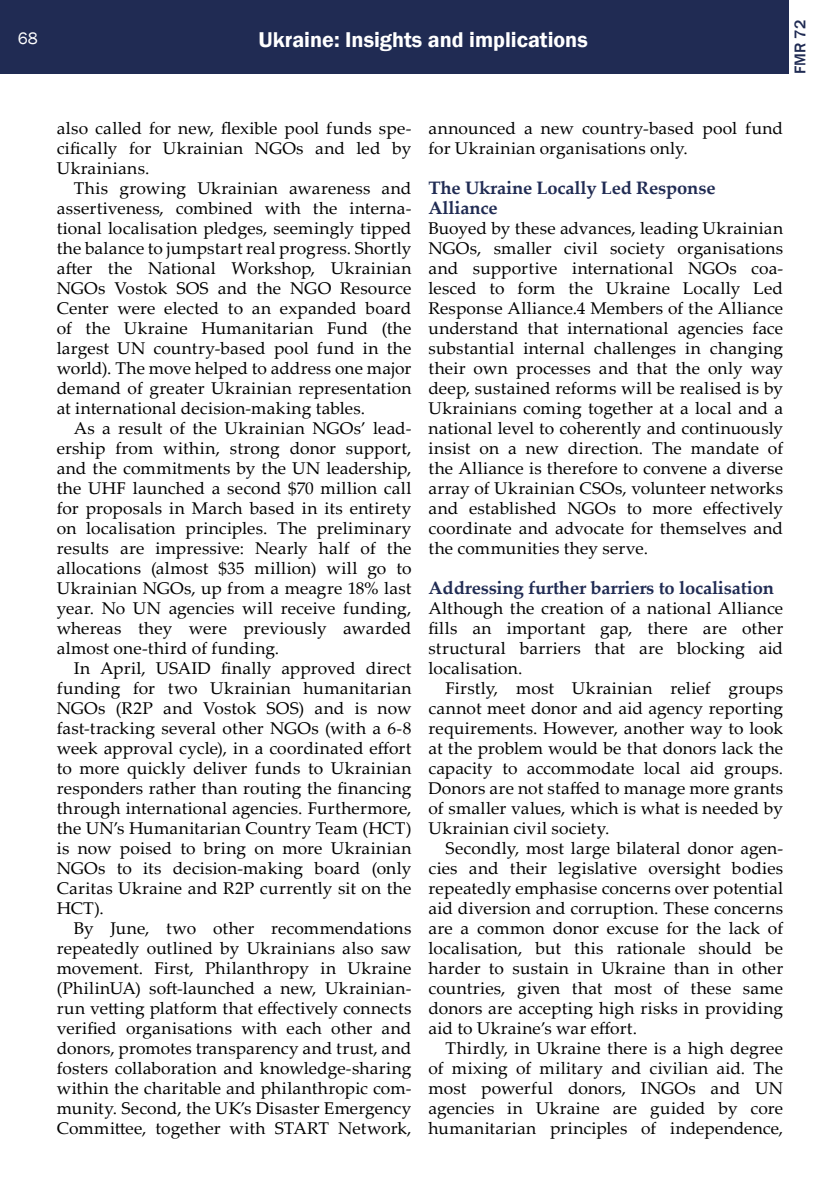
<style>
.page{position:relative;width:840px;height:1191px;background:#fff}
.page>*{position:absolute;margin:0;border:0;box-sizing:border-box;transform-origin:0 0}
.t1{font:600 22px "Franklin Gothic";color:#fff}
.t2{font:700 18px/20px "Palatino Linotype";letter-spacing:-.01em;color:#202b53}
.t3{font:17px/20px "Palatino Linotype";letter-spacing:.01em;color:#000;text-align:justify}
.t4{font:17px "Franklin Gothic";color:#fff}
.t5{font:500 16px "Franklin Gothic";color:#202b53}
</style>
<div class="page">
<div style="left:0;top:0;width:788px;height:74px;background:#202b53"></div>
<p class="t4" style="left:18px;top:27px;width:21px">68</p>
<p class="t1" style="left:258px;top:27px;width:330px">Ukraine: Insights and implications</p>
<p class="t5" style="left:789px;top:74px;width:55px;rotate:-90deg">FMR 72</p>
<p class="t3" style="left:57px;top:117px;width:356px">also called for new, flexible pool funds spe&shy;cifically for Ukrainian NGOs and led by Ukrainians.</p>
<p class="t3" style="left:57px;top:177px;width:356px;text-indent:17px">This growing Ukrainian awareness and assertiveness, combined with the interna&shy;tional localisation pledges, seemingly tipped the balance to jumpstart real progress. Shortly after the National Workshop, Ukrainian NGOs Vostok SOS and the NGO Resource Center were elected to an expanded board of the Ukraine Humanitarian Fund (the largest UN country-based pool fund in the world). The move helped to address one major demand of greater Ukrainian representation at international decision-making tables.</p>
<p class="t3" style="left:57px;top:417px;width:356px;text-indent:17px">As a result of the Ukrainian NGOs’ lead&shy;ership from within, strong donor support, and the commitments by the UN leadership, the UHF launched a second $70 million call for proposals in March based in its entirety on localisation principles. The preliminary results are impressive: Nearly half of the allocations (almost $35 million) will go to Ukrainian NGOs, up from a meagre 18% last year. No UN agencies will receive funding, whereas they were previously awarded almost one-third of funding.</p>
<p class="t3" style="left:57px;top:657px;width:356px;text-indent:17px">In April, USAID finally approved direct funding for two Ukrainian humanitarian NGOs (R2P and Vostok SOS) and is now fast-tracking several other NGOs (with a 6-8 week approval cycle), in a coordinated effort to more quickly deliver funds to Ukrainian responders rather than routing the financing through international agencies. Furthermore, the UN’s Humanitarian Country Team (HCT) is now poised to bring on more Ukrainian NGOs to its decision-making board (only Caritas Ukraine and R2P currently sit on the HCT).</p>
<p class="t3" style="left:57px;top:917px;width:356px;text-indent:17px">By June, two other recommendations repeatedly outlined by Ukrainians also saw movement. First, Philanthropy in Ukraine (PhilinUA) soft-launched a new, Ukrainian&shy;run vetting platform that effectively connects verified organisations with each other and donors, promotes transparency and trust, and fosters collaboration and knowledge-sharing within the charitable and philanthropic com&shy;munity. Second, the UK’s Disaster Emergency Committee, together with START Network,</p>
<p class="t3" style="left:428px;top:117px;width:356px">announced a new country-based pool fund for Ukrainian organisations only.</p>
<p class="t2" style="left:428px;top:177px;width:288px">The Ukraine Locally Led Response<br>Alliance</p>
<p class="t3" style="left:428px;top:217px;width:356px">Buoyed by these advances, leading Ukrainian NGOs, smaller civil society organisations and supportive international NGOs coa&shy;lesced to form the Ukraine Locally Led Response Alliance.4 Members of the Alliance understand that international agencies face substantial internal challenges in changing their own processes and that the only way deep, sustained reforms will be realised is by Ukrainians coming together at a local and a national level to coherently and continuously insist on a new direction. The mandate of the Alliance is therefore to convene a diverse array of Ukrainian CSOs, volunteer networks and established NGOs to more effectively coordinate and advocate for themselves and the communities they serve.</p>
<p class="t2" style="left:428px;top:577px;width:347px">Addressing further barriers to localisation</p>
<p class="t3" style="left:428px;top:597px;width:356px">Although the creation of a national Alliance fills an important gap, there are other structural barriers that are blocking aid localisation.</p>
<p class="t3" style="left:428px;top:677px;width:356px;text-indent:17px">Firstly, most Ukrainian relief groups cannot meet donor and aid agency reporting requirements. However, another way to look at the problem would be that donors lack the capacity to accommodate local aid groups.<br>Donors are not staffed to manage more grants of smaller values, which is what is needed by Ukrainian civil society.</p>
<p class="t3" style="left:428px;top:837px;width:356px;text-indent:17px">Secondly, most large bilateral donor agen&shy;cies and their legislative oversight bodies repeatedly emphasise concerns over potential aid diversion and corruption. These concerns are a common donor excuse for the lack of localisation, but this rationale should be harder to sustain in Ukraine than in other countries, given that most of these same donors are accepting high risks in providing aid to Ukraine’s war effort.</p>
<p class="t3" style="left:428px;top:1037px;width:356px;text-indent:17px">Thirdly, in Ukraine there is a high degree of mixing of military and civilian aid. The most powerful donors, INGOs and UN agencies in Ukraine are guided by core humanitarian principles of independence,</p>
</div>
